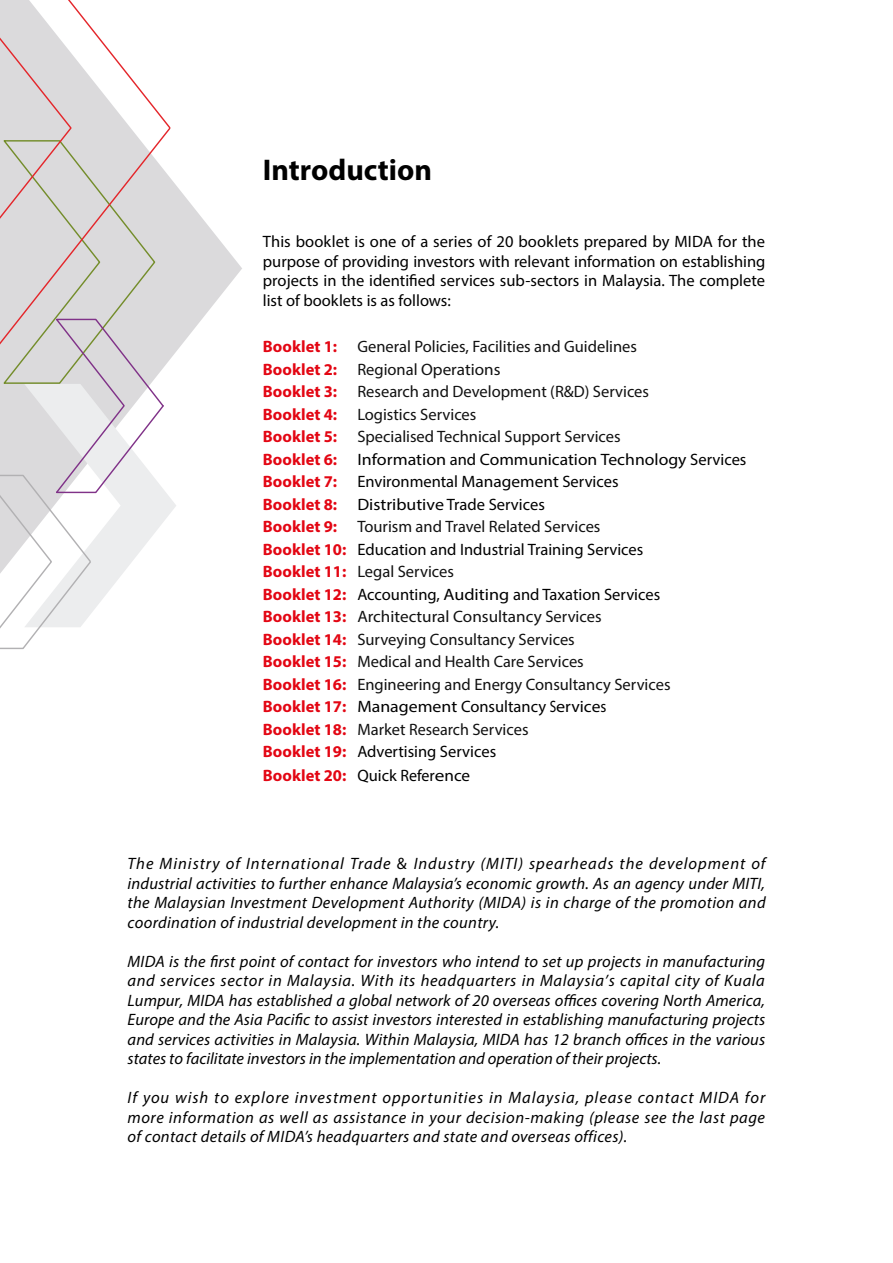
<style>
.page{position:relative;width:893px;height:1263px;background:#fff}
.page>*{position:absolute;margin:0;border:0;box-sizing:border-box;transform-origin:0 0}
.t1{font:700 30px "Myriad Pro";color:#000}
.t2{font:italic 16.5px/19.5px "Myriad Pro";letter-spacing:.02em;color:#000;text-align:justify}
.t3{font:16.5px/22.5px "Myriad Pro";color:#111}
.t4{font:16.5px/19.5px "Myriad Pro";color:#000;text-align:justify}
.s1{font-weight:700;color:#e30613}
.s2{color:#000}
.s3{font-style:normal}
</style>
<div class="page">
<svg style="left:176px;top:185px;width:66px;height:167px;fill:#dddcde"></svg>
<svg style="left:0;top:0;width:176px;height:650px"></svg>
<h1 class="t1" style="left:263px;top:150px;width:171px">Introduction</h1>
<p class="t4" style="left:263px;top:231px;width:504px">This booklet is one of a series of 20 booklets prepared by MIDA for the purpose of providing investors with relevant information on establishing projects in the identified services sub-sectors in Malaysia. The complete list of booklets is as follows:</p>
<p class="t3" style="left:263px;top:335px;width:485px"><span class="s1">Booklet 1:</span> General Policies, Facilities and Guidelines<br><span class="s1">Booklet 2:</span> Regional Operations<br><span class="s1">Booklet 3:</span> Research and Development (R&amp;D) Services<br><span class="s1">Booklet 4:</span> Logistics Services<br><span class="s1">Booklet 5:</span> Specialised Technical Support Services<br><span class="s1">Booklet 6:</span> <span class="s2">Information and Communication Technology Services </span><span class="s1">Booklet 7:</span> <span class="s2">Environmental Management Services<br></span><span class="s1">Booklet 8:</span> <span class="s2">Distributive Trade Services<br></span><span class="s1">Booklet 9:</span> Tourism and Travel Related Services<br><span class="s1">Booklet 10:</span> <span class="s2">Education and Industrial Training Services<br></span><span class="s1">Booklet 11:</span> Legal Services<br><span class="s1">Booklet 12:</span> <span class="s2">Accounting, Auditing and Taxation Services<br></span><span class="s1">Booklet 13:</span> Architectural Consultancy Services<br><span class="s1">Booklet 14:</span> Surveying Consultancy Services<br><span class="s1">Booklet 15:</span> Medical and Health Care Services<br><span class="s1">Booklet 16:</span> Engineering and Energy Consultancy Services<br><span class="s1">Booklet 17:</span> <span class="s2">Management Consultancy Services<br></span><span class="s1">Booklet 18:</span> Market Research Services<br><span class="s1">Booklet 19:</span> <span class="s2">Advertising Services</span></p>
<p class="t4" style="left:263px;top:765px;width:209px"><span class="s1">Booklet 20:</span> Quick Reference</p>
<p class="t2" style="left:128px;top:854px;width:640px">The Ministry of International Trade <span class="s3">&amp;</span> Industry (MITI) spearheads the development of industrial activities to further enhance Malaysia’s economic growth. As an agency under MITI, the Malaysian Investment Development Authority (MIDA) is in charge of the promotion and coordination of industrial development in the country.</p>
<p class="t2" style="left:128px;top:951px;width:639px">MIDA is the first point of contact for investors who intend to set up projects in manufacturing and services sector in Malaysia. With its headquarters in Malaysia’s capital city of Kuala Lumpur, MIDA has established a global network of 20 overseas offices covering North America, Europe and the Asia Pacific to assist investors interested in establishing manufacturing projects and services activities in Malaysia. Within Malaysia, MIDA has 12 branch offices in the various states to facilitate investors in the implementation and operation of their projects.</p>
<p class="t2" style="left:128px;top:1088px;width:639px">If you wish to explore investment opportunities in Malaysia, please contact MIDA for more information as well as assistance in your decision-making (please see the last page of contact details of MIDA’s headquarters and state and overseas offices).</p>
</div>
